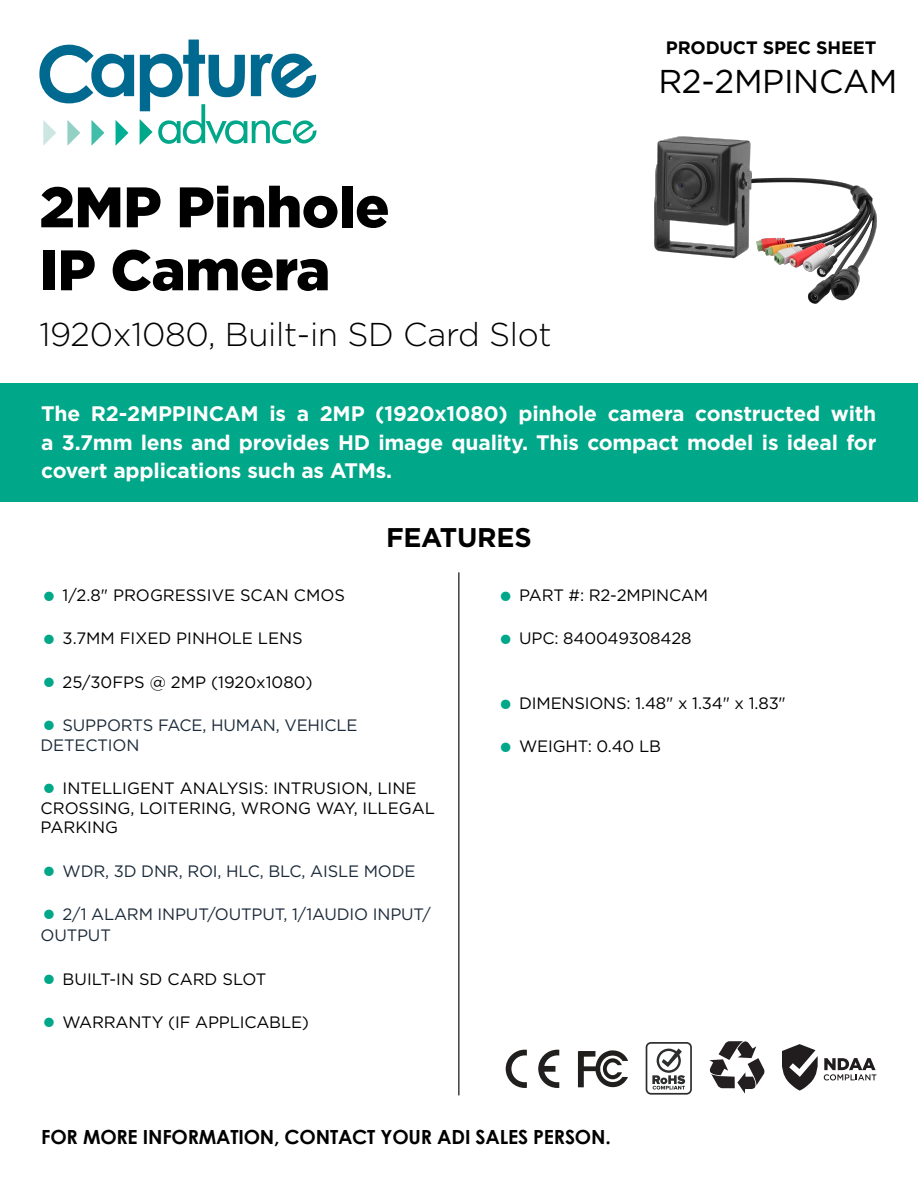
<style>
.page{position:relative;width:918px;height:1188px;background:#fff}
.page>*{position:absolute;margin:0;border:0;box-sizing:border-box;transform-origin:0 0}
.t1{font:900 57px/63px "Gotham";letter-spacing:-.01em;color:#000}
.t2{font:36px/43.2px "Gotham";color:#00a788}
.t3{font:300 33px "Gotham";letter-spacing:-.01em;color:#000}
.t4{font:33px "Gotham";letter-spacing:-.01em;color:#000}
.t5{font:700 27px "Gotham";letter-spacing:-.01em;color:#000}
.t6{font:700 21px/28.5px "Gotham";letter-spacing:-.01em;color:#fff;text-align:justify}
.t7{font:700 19.5px "Century Gothic";letter-spacing:-.01em;color:#000}
.t8{font:700 18px "Gotham";letter-spacing:-.01em;color:#000}
.t9{font:16.5px/19.8px "Gotham";color:#000}
.t10{font:16.5px/19.8px "Gotham";letter-spacing:-.01em;color:#1b2a39}
.s1{font-size:36px;color:#00a788}
</style>
<div class="page">
<svg style="left:39px;top:45px;width:95px;height:58px"></svg>
<svg style="left:140px;top:40px;width:176px;height:105px"></svg>
<svg style="left:116px;top:120px;width:12px;height:26px"></svg>
<svg style="left:91px;top:120px;width:13px;height:26px"></svg>
<svg style="left:67px;top:120px;width:13px;height:26px"></svg>
<svg style="left:43px;top:120px;width:13px;height:26px"></svg>
<hr style="left:458px;top:572px;width:1px;height:523px;background:#000">
<div style="left:0;top:384px;width:918px;height:118px;background:#00a788"></div>
<img style="left:655px;top:136px;width:221px;height:168px">
<svg style="left:709px;top:1041px;width:56px;height:53px"></svg>
<svg style="left:782px;top:1044px;width:36px;height:47px"></svg>
<svg style="left:824px;top:1058px;width:52px;height:22px"></svg>
<svg style="left:646px;top:1042px;width:46px;height:53px"></svg>
<svg style="left:538px;top:1050px;width:21px;height:38px"></svg>
<svg style="left:506px;top:1050px;width:21px;height:38px"></svg>
<svg style="left:578px;top:1050px;width:50px;height:38px"></svg>
<h1 class="t1" style="left:39px;top:174px;width:352px">2MP Pinhole<br>IP Camera</h1>
<h3 class="t3" style="left:39px;top:313px;width:514px">1920x1080, Built-in SD Card Slot</h3>
<p class="t8" style="left:666px;top:36px;width:212px">PRODUCT SPEC SHEET</p>
<h3 class="t4" style="left:658px;top:60px;width:240px">R2-2MPINCAM</h3>
<p class="t6" style="left:41px;top:399px;width:837px">The R2-2MPPINCAM is a 2MP (1920x1080) pinhole camera constructed with a 3.7mm lens and provides HD image quality. This compact model is ideal for covert applications such as ATMs.</p>
<h3 class="t5" style="left:386px;top:520px;width:147px">FEATURES</h3>
<p class="t9" style="left:40px;top:585px;width:306px"><span class="s1">•</span> 1/2.8" PROGRESSIVE SCAN CMOS</p>
<p class="t9" style="left:40px;top:628px;width:264px"><span class="s1">•</span> 3.7MM FIXED PINHOLE LENS</p>
<p class="t9" style="left:40px;top:671px;width:274px"><span class="s1">•</span> 25/30FPS @ 2MP (1920x1080)</p>
<p class="t10" style="left:40px;top:715px;width:319px"><span class="s1">•</span> SUPPORTS FACE, HUMAN, VEHICLE<br>DETECTION</p>
<p class="t9" style="left:40px;top:778px;width:396px"><span class="s1">•</span> INTELLIGENT ANALYSIS: INTRUSION, LINE<br>CROSSING, LOITERING, WRONG WAY, ILLEGAL<br>PARKING</p>
<p class="t10" style="left:40px;top:860px;width:377px"><span class="s1">•</span> WDR, 3D DNR, ROI, HLC, BLC, AISLE MODE</p>
<p class="t10" style="left:40px;top:903px;width:392px;line-height:21.6px"><span class="s1">•</span> 2/1 ALARM INPUT/OUTPUT, 1/1AUDIO INPUT/<br>OUTPUT</p>
<p class="t9" style="left:40px;top:968px;width:227px"><span class="s1">•</span> BUILT-IN SD CARD SLOT</p>
<p class="t9" style="left:40px;top:1012px;width:270px"><span class="s1">•</span> WARRANTY (IF APPLICABLE)</p>
<p class="t9" style="left:497px;top:585px;width:213px"><span class="s1">•</span> PART #: R2-2MPINCAM</p>
<p class="t9" style="left:497px;top:628px;width:196px"><span class="s1">•</span> UPC: 840049308428</p>
<h2 class="t2" style="left:497px;top:682px;width:19px">• •</h2>
<p class="t9" style="left:519px;top:693px;width:268px">DIMENSIONS: 1.48" x 1.34" x 1.83"</p>
<p class="t9" style="left:519px;top:736px;width:143px">WEIGHT: 0.40 LB</p>
<p class="t7" style="left:41px;top:1122px;width:571px">FOR MORE INFORMATION, CONTACT YOUR ADI SALES PERSON.</p>
</div>
